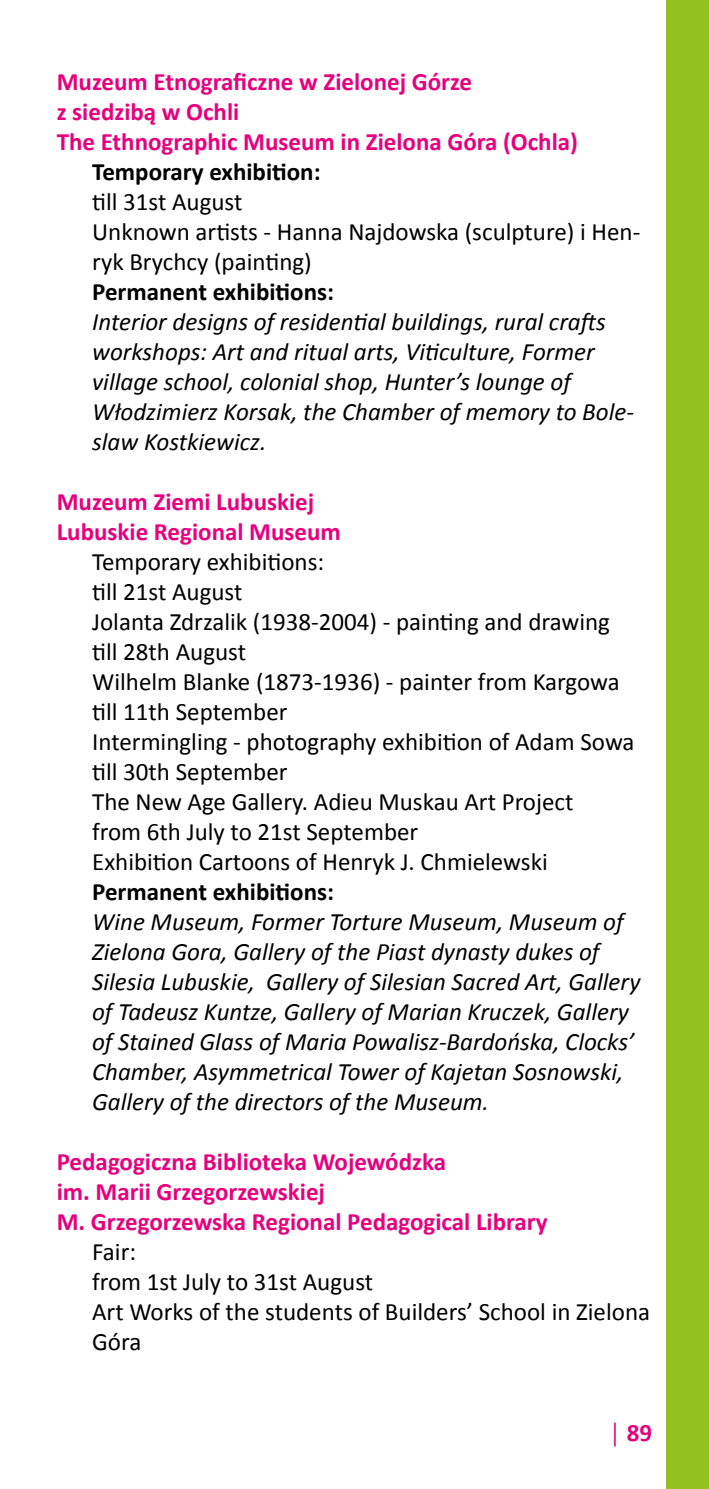
<style>
.page{position:relative;width:709px;height:1489px;background:#fff}
.page>*{position:absolute;margin:0;border:0;box-sizing:border-box;transform-origin:0 0}
.t1{font:italic 25px/30px "Calibri";color:#000}
.t2{font:25px/30px "Calibri";color:#000}
.t3{font:700 25px/30px "Calibri";color:#e6007d}
.t4{font:700 25px "Calibri";color:#000}
</style>
<div class="page">
<div style="left:666px;top:0;width:43px;height:1488px;background:#95c11f"></div>
<p class="t3" style="left:57px;top:66px;width:523px">Muzeum Etnograficzne w Zielonej Górze<br>z siedzibą w Ochli<br>The Ethnographic Museum in Zielona Góra (Ochla)</p>
<p class="t4" style="left:92px;top:155px;width:230px">Temporary exhibition:</p>
<p class="t2" style="left:92px;top:186px;width:549px">till 31st August<br>Unknown artists - Hanna Najdowska (sculpture) i Hen&shy;ryk Brychcy (painting)</p>
<p class="t4" style="left:92px;top:275px;width:243px">Permanent exhibitions:</p>
<p class="t1" style="left:92px;top:305px;width:543px">Interior designs of residential buildings, rural crafts workshops: Art and ritual arts, Viticulture, Former village school, colonial shop, Hunter’s lounge of Włodzimierz Korsak, the Chamber of memory to Bole&shy;slaw Kostkiewicz.</p>
<p class="t3" style="left:57px;top:486px;width:286px">Muzeum Ziemi Lubuskiej<br>Lubuskie Regional Museum</p>
<p class="t2" style="left:92px;top:546px;width:544px">Temporary exhibitions:<br>till 21st August<br>Jolanta Zdrzalik (1938-2004) - painting and drawing till 28th August<br>Wilhelm Blanke (1873-1936) - painter from Kargowa till 11th September<br>Intermingling - photography exhibition of Adam Sowa till 30th September<br>The New Age Gallery. Adieu Muskau Art Project<br>from 6th July to 21st September<br>Exhibition Cartoons of Henryk J. Chmielewski</p>
<p class="t4" style="left:92px;top:875px;width:243px">Permanent exhibitions:</p>
<p class="t1" style="left:92px;top:905px;width:550px">Wine Museum, Former Torture Museum, Museum of Zielona Gora, Gallery of the Piast dynasty dukes of Silesia Lubuskie, Gallery of Silesian Sacred Art, Gallery of Tadeusz Kuntze, Gallery of Marian Kruczek, Gallery of Stained Glass of Maria Powalisz-Bardońska, Clocks’ Chamber, Asymmetrical Tower of Kajetan Sosnowski, Gallery of the directors of the Museum.</p>
<p class="t3" style="left:57px;top:1146px;width:492px">Pedagogiczna Biblioteka Wojewódzka<br>im. Marii Grzegorzewskiej<br>M. Grzegorzewska Regional Pedagogical Library</p>
<p class="t2" style="left:92px;top:1236px;width:559px">Fair:<br>from 1st July to 31st August<br>Art Works of the students of Builders’ School in Zielona<br>Góra</p>
<p class="t3" style="left:608px;top:1417px;width:45px">│ 89</p>
</div>
